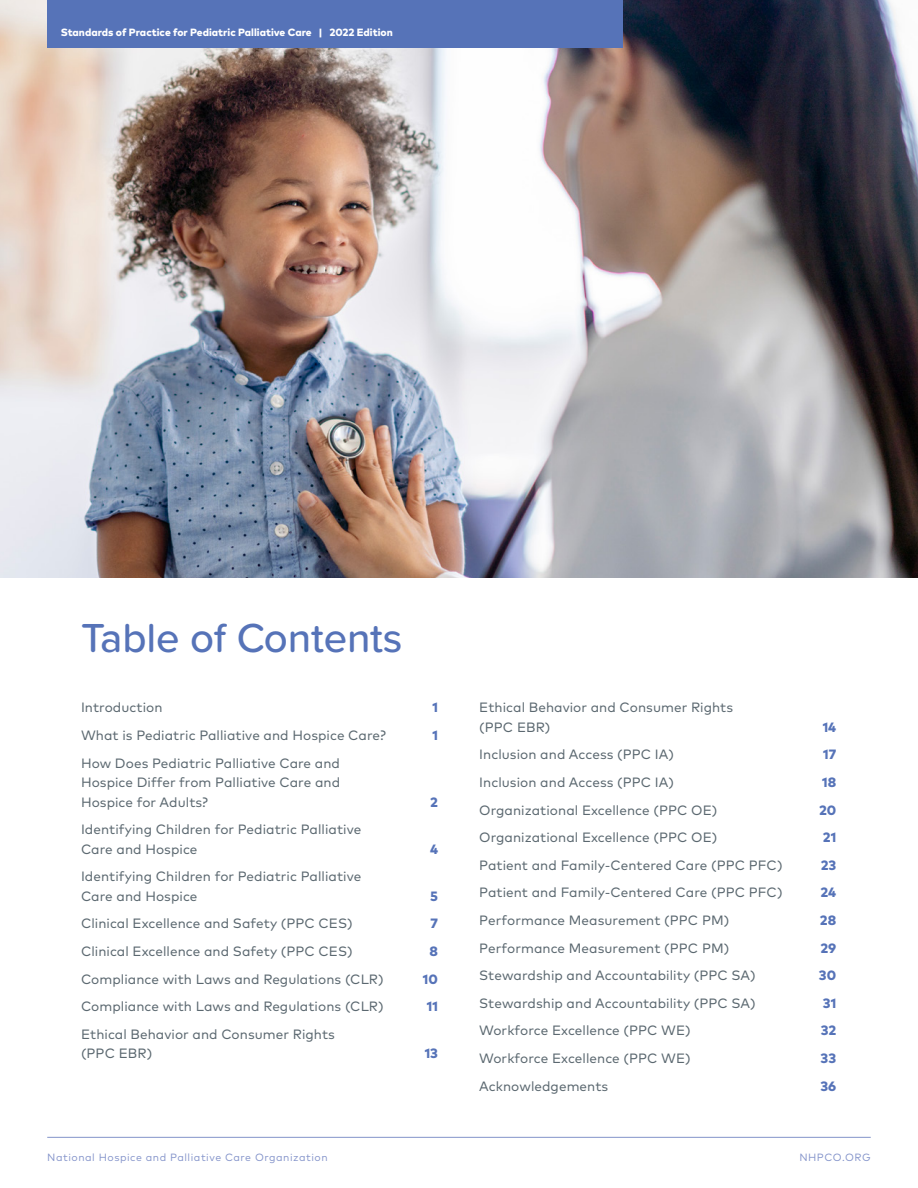
<style>
.page{position:relative;width:918px;height:1188px;background:#fff}
.page>*{position:absolute;margin:0;border:0;box-sizing:border-box;transform-origin:0 0}
.t1{font:500 42px "Proxima Soft";letter-spacing:-.005em;color:#5673b8}
.t2{font:13.5px/19.5px "Mark Pro";letter-spacing:.005em;color:#5b6870}
.t3{font:800 13.5px "Mark Pro";letter-spacing:.005em;color:#5673b8}
.t4{font:800 10.5px "Mark Pro";color:#fff}
.t5{font:10.5px "Mark Pro";letter-spacing:.05em;color:#8393ca}
</style>
<div class="page">
<hr style="left:47px;top:1137px;width:824px;height:1px;background:#8393ca">
<img style="left:0;top:0;width:918px;height:578px">
<div style="left:47px;top:0;width:576px;height:47px;background:#5673b8"></div>
<p class="t4" style="left:61px;top:24px;width:334px">Standards of Practice for Pediatric Palliative Care | 2022 Edition</p>
<h1 class="t1" style="left:81px;top:607px;width:323px">Table of Contents</h1>
<p class="t2" style="left:81px;top:697px;width:83px">Introduction</p>
<p class="t3" style="left:432px;top:697px;width:7px">1</p>
<p class="t2" style="left:81px;top:724px;width:307px">What is Pediatric Palliative and Hospice Care?</p>
<p class="t3" style="left:432px;top:725px;width:7px">1</p>
<p class="t2" style="left:81px;top:752px;width:261px;text-align:justify">How Does Pediatric Palliative Care and Hospice Differ from Palliative Care and Hospice for Adults?</p>
<p class="t3" style="left:430px;top:791px;width:9px">2</p>
<p class="t2" style="left:81px;top:819px;width:282px">Identifying Children for Pediatric Palliative<br>Care and Hospice</p>
<p class="t2" style="left:81px;top:866px;width:282px">Identifying Children for Pediatric Palliative<br>Care and Hospice</p>
<p class="t3" style="left:430px;top:839px;width:9px">4</p>
<p class="t3" style="left:430px;top:886px;width:9px">5</p>
<p class="t2" style="left:81px;top:913px;width:273px">Clinical Excellence and Safety (PPC CES)</p>
<p class="t3" style="left:431px;top:913px;width:9px">7</p>
<p class="t2" style="left:81px;top:940px;width:273px">Clinical Excellence and Safety (PPC CES)</p>
<p class="t3" style="left:429px;top:941px;width:10px">8</p>
<p class="t2" style="left:81px;top:968px;width:304px">Compliance with Laws and Regulations (CLR)</p>
<p class="t3" style="left:423px;top:968px;width:17px">10</p>
<p class="t2" style="left:81px;top:996px;width:304px">Compliance with Laws and Regulations (CLR)</p>
<p class="t3" style="left:427px;top:996px;width:13px">11</p>
<p class="t2" style="left:81px;top:1023px;width:255px">Ethical Behavior and Consumer Rights (PPC EBR)</p>
<p class="t3" style="left:425px;top:1043px;width:15px">13</p>
<p class="t5" style="left:47px;top:1149px;width:282px">National Hospice and Palliative Care Organization</p>
<p class="t2" style="left:479px;top:697px;width:255px">Ethical Behavior and Consumer Rights (PPC EBR)</p>
<p class="t3" style="left:823px;top:717px;width:15px">14</p>
<p class="t2" style="left:479px;top:744px;width:196px">Inclusion and Access (PPC IA)</p>
<p class="t3" style="left:823px;top:744px;width:15px">17</p>
<p class="t2" style="left:479px;top:771px;width:196px">Inclusion and Access (PPC IA)</p>
<p class="t3" style="left:822px;top:772px;width:16px">18</p>
<p class="t2" style="left:479px;top:799px;width:240px">Organizational Excellence (PPC OE)</p>
<p class="t3" style="left:819px;top:799px;width:19px">20</p>
<p class="t2" style="left:479px;top:827px;width:240px">Organizational Excellence (PPC OE)</p>
<p class="t3" style="left:823px;top:827px;width:15px">21</p>
<p class="t2" style="left:479px;top:854px;width:305px">Patient and Family-Centered Care (PPC PFC)</p>
<p class="t3" style="left:821px;top:855px;width:17px">23</p>
<p class="t2" style="left:479px;top:882px;width:305px">Patient and Family-Centered Care (PPC PFC)</p>
<p class="t3" style="left:820px;top:882px;width:17px">24</p>
<p class="t2" style="left:479px;top:909px;width:252px">Performance Measurement (PPC PM)</p>
<p class="t3" style="left:820px;top:910px;width:18px">28</p>
<p class="t2" style="left:479px;top:937px;width:252px">Performance Measurement (PPC PM)</p>
<p class="t3" style="left:820px;top:937px;width:17px">29</p>
<p class="t2" style="left:479px;top:965px;width:278px">Stewardship and Accountability (PPC SA)</p>
<p class="t3" style="left:819px;top:965px;width:19px">30</p>
<p class="t2" style="left:479px;top:992px;width:278px">Stewardship and Accountability (PPC SA)</p>
<p class="t3" style="left:823px;top:993px;width:15px">31</p>
<p class="t2" style="left:479px;top:1020px;width:213px">Workforce Excellence (PPC WE)</p>
<p class="t3" style="left:821px;top:1020px;width:17px">32</p>
<p class="t2" style="left:479px;top:1047px;width:213px">Workforce Excellence (PPC WE)</p>
<p class="t3" style="left:821px;top:1048px;width:17px">33</p>
<p class="t2" style="left:479px;top:1075px;width:131px">Acknowledgements</p>
<p class="t3" style="left:820px;top:1075px;width:17px">36</p>
<p class="t5" style="left:799px;top:1149px;width:73px">NHPCO.ORG</p>
</div>
